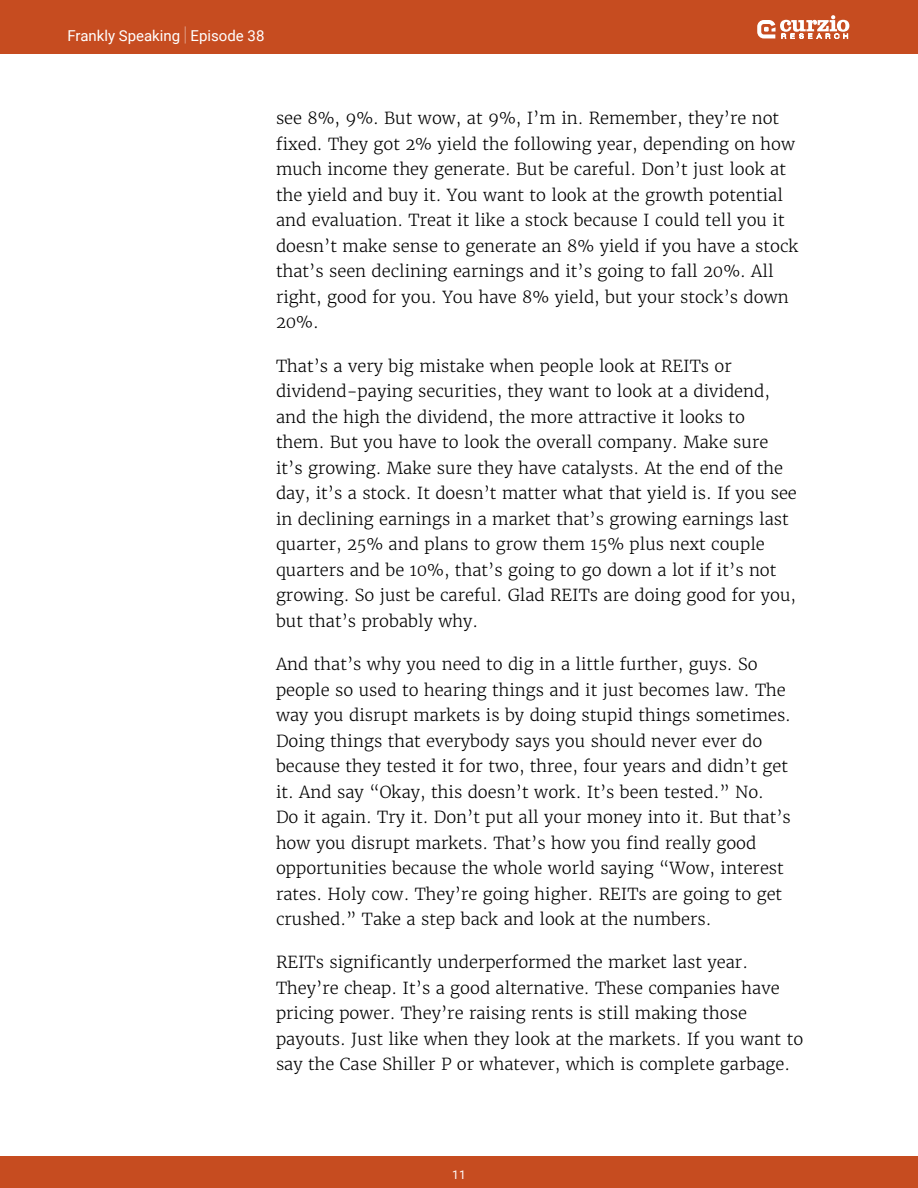
<style>
.page{position:relative;width:918px;height:1188px;background:#fff}
.page>*{position:absolute;margin:0;border:0;box-sizing:border-box;transform-origin:0 0}
.t1{font:300 16.5px/25.5px "Merriweather";color:#000}
.t2{font:15px "Roboto";color:#fff}
.t3{font:12px "Roboto";color:#fff}
.s1{font-weight:100;font-size:20.25px}
</style>
<div class="page">
<div style="left:0;top:1156px;width:918px;height:32px;background:#c64c20"></div>
<div style="left:0;top:0;width:918px;height:54px;background:#c64c20"></div>
<svg style="left:757px;top:15px;width:92px;height:24px"></svg>
<p class="t2" style="left:68px;top:25px;width:198px">Frankly Speaking <span class="s1">|</span> Episode 38</p>
<p class="t1" style="left:276px;top:106px;width:524px">see 8%, 9%. But wow, at 9%, I’m in. Remember, they’re not fixed. They got 2% yield the following year, depending on how much income they generate. But be careful. Don’t just look at the yield and buy it. You want to look at the growth potential and evaluation. Treat it like a stock because I could tell you it doesn’t make sense to generate an 8% yield if you have a stock that’s seen declining earnings and it’s going to fall 20%. All right, good for you. You have 8% yield, but your stock’s down 20%.</p>
<p class="t1" style="left:276px;top:353px;width:522px">That’s a very big mistake when people look at REITs or dividend-paying securities, they want to look at a dividend, and the high the dividend, the more attractive it looks to them. But you have to look the overall company. Make sure it’s growing. Make sure they have catalysts. At the end of the day, it’s a stock. It doesn’t matter what that yield is. If you see in declining earnings in a market that’s growing earnings last quarter, 25% and plans to grow them 15% plus next couple quarters and be 10%, that’s going to go down a lot if it’s not growing. So just be careful. Glad REITs are doing good for you, but that’s probably why.</p>
<p class="t1" style="left:276px;top:651px;width:517px">And that’s why you need to dig in a little further, guys. So people so used to hearing things and it just becomes law. The way you disrupt markets is by doing stupid things sometimes.<br>Doing things that everybody says you should never ever do because they tested it for two, three, four years and didn’t get it. And say “Okay, this doesn’t work. It’s been tested.” No.<br>Do it again. Try it. Don’t put all your money into it. But that’s how you disrupt markets. That’s how you find really good opportunities because the whole world saying “Wow, interest rates. Holy cow. They’re going higher. REITs are going to get crushed.” Take a step back and look at the numbers.</p>
<p class="t1" style="left:276px;top:950px;width:529px">REITs significantly underperformed the market last year.<br>They’re cheap. It’s a good alternative. These companies have pricing power. They’re raising rents is still making those payouts. Just like when they look at the markets. If you want to say the Case Shiller P or whatever, which is complete garbage.</p>
<p class="t3" style="left:452px;top:1166px;width:15px">11</p>
</div>
